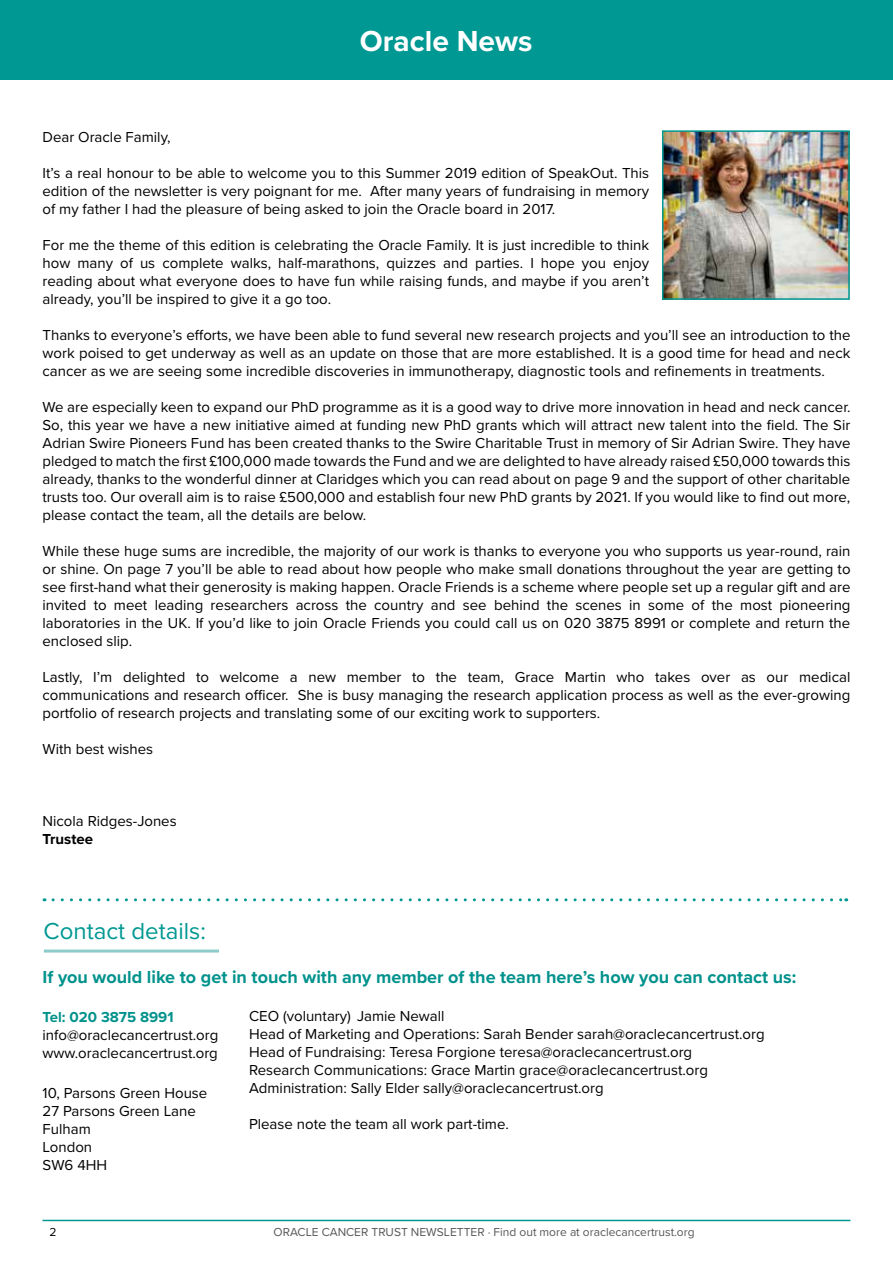
<style>
.page{position:relative;width:893px;height:1263px;background:#fff}
.page>*{position:absolute;margin:0;border:0;box-sizing:border-box;transform-origin:0 0}
.t1{font:700 30px "Proxima Nova";color:#fff}
.t2{font:24px "Proxima Nova";color:#009892}
.t3{font:700 18px "Proxima Nova";color:#00928c}
.t4{font:15px/18px "Proxima Nova";color:#000;text-align:justify}
.t5{font:700 15px "Proxima Nova";color:#00928c}
.t6{font:700 15px "Proxima Nova";color:#000}
.t7{font:12px "Proxima Nova";color:#575756}
.t8{font:12px "Proxima Nova";color:#000}
</style>
<div class="page">
<hr style="left:43px;top:1220px;width:807px;height:1px;background:#009892">
<div style="left:0;top:0;width:893px;height:79px;background:#009892"></div>
<svg style="left:53px;top:898px;width:794px;height:3px"></svg>
<hr style="left:44px;top:949px;width:175px;height:3px;background:#8ccbc9">
<img style="left:665px;top:133px;width:182px;height:164px">
<div style="left:662px;top:130px;width:188px;height:170px;border:2px solid #009892"></div>
<h1 class="t1" style="left:360px;top:18px;width:174px">Oracle News</h1>
<p class="t4" style="left:43px;top:128px;width:130px">Dear Oracle Family,</p>
<p class="t4" style="left:43px;top:164px;width:608px">It’s a real honour to be able to welcome you to this Summer 2019 edition of SpeakOut. This edition of the newsletter is very poignant for me. After many years of fundraising in memory of my father I had the pleasure of being asked to join the Oracle board in 2017.</p>
<p class="t4" style="left:43px;top:236px;width:608px">For me the theme of this edition is celebrating the Oracle Family. It is just incredible to think how many of us complete walks, half-marathons, quizzes and parties. I hope you enjoy reading about what everyone does to have fun while raising funds, and maybe if you aren’t already, you’ll be inspired to give it a go too.</p>
<p class="t4" style="left:43px;top:326px;width:809px">Thanks to everyone’s efforts, we have been able to fund several new research projects and you’ll see an introduction to the work poised to get underway as well as an update on those that are more established. It is a good time for head and neck cancer as we are seeing some incredible discoveries in immunotherapy, diagnostic tools and refinements in treatments.</p>
<p class="t4" style="left:43px;top:398px;width:809px">We are especially keen to expand our PhD programme as it is a good way to drive more innovation in head and neck cancer.<br>So, this year we have a new initiative aimed at funding new PhD grants which will attract new talent into the field. The Sir Adrian Swire Pioneers Fund has been created thanks to the Swire Charitable Trust in memory of Sir Adrian Swire. They have pledged to match the first £100,000 made towards the Fund and we are delighted to have already raised £50,000 towards this already, thanks to the wonderful dinner at Claridges which you can read about on page 9 and the support of other charitable trusts too. Our overall aim is to raise £500,000 and establish four new PhD grants by 2021. If you would like to find out more, please contact the team, all the details are below.</p>
<p class="t4" style="left:43px;top:542px;width:809px">While these huge sums are incredible, the majority of our work is thanks to everyone you who supports us year-round, rain or shine. On page 7 you’ll be able to read about how people who make small donations throughout the year are getting to see first-hand what their generosity is making happen. Oracle Friends is a scheme where people set up a regular gift and are invited to meet leading researchers across the country and see behind the scenes in some of the most pioneering laboratories in the UK. If you’d like to join Oracle Friends you could call us on 020 3875 8991 or complete and return the enclosed slip.</p>
<p class="t4" style="left:43px;top:668px;width:809px">Lastly, I’m delighted to welcome a new member to the team, Grace Martin who takes over as our medical communications and research officer. She is busy managing the research application process as well as the ever-growing portfolio of research projects and translating some of our exciting work to supporters.</p>
<p class="t4" style="left:43px;top:740px;width:112px">With best wishes</p>
<p class="t4" style="left:43px;top:812px;width:136px">Nicola Ridges-Jones</p>
<p class="t6" style="left:43px;top:828px;width:52px">Trustee</p>
<h2 class="t2" style="left:43px;top:913px;width:164px">Contact details:</h2>
<p class="t3" style="left:43px;top:963px;width:755px">If you would like to get in touch with any member of the team here’s how you can contact us:</p>
<p class="t5" style="left:43px;top:1006px;width:132px">Tel: 020 3875 8991</p>
<p class="t4" style="left:43px;top:1025px;width:177px">info@oraclecancertrust.org www.oraclecancertrust.org</p>
<p class="t4" style="left:43px;top:1083px;width:166px;text-align:left">10, Parsons Green House<br>27 Parsons Green Lane<br>Fulham<br>London<br>SW6 4HH</p>
<p class="t4" style="left:249px;top:1006px;width:517px;text-align:left">CEO (voluntary) Jamie Newall<br>Head of Marketing and Operations: Sarah Bender sarah@oraclecancertrust.org Head of Fundraising: Teresa Forgione teresa@oraclecancertrust.org<br>Research Communications: Grace Martin grace@oraclecancertrust.org Administration: Sally Elder sally@oraclecancertrust.org</p>
<p class="t4" style="left:249px;top:1114px;width:261px">Please note the team all work part-time.</p>
<p class="t8" style="left:50px;top:1223px;width:9px">2</p>
<p class="t7" style="left:274px;top:1223px;width:422px">ORACLE CANCER TRUST NEWSLETTER · Find out more at oraclecancertrust.org</p>
</div>
